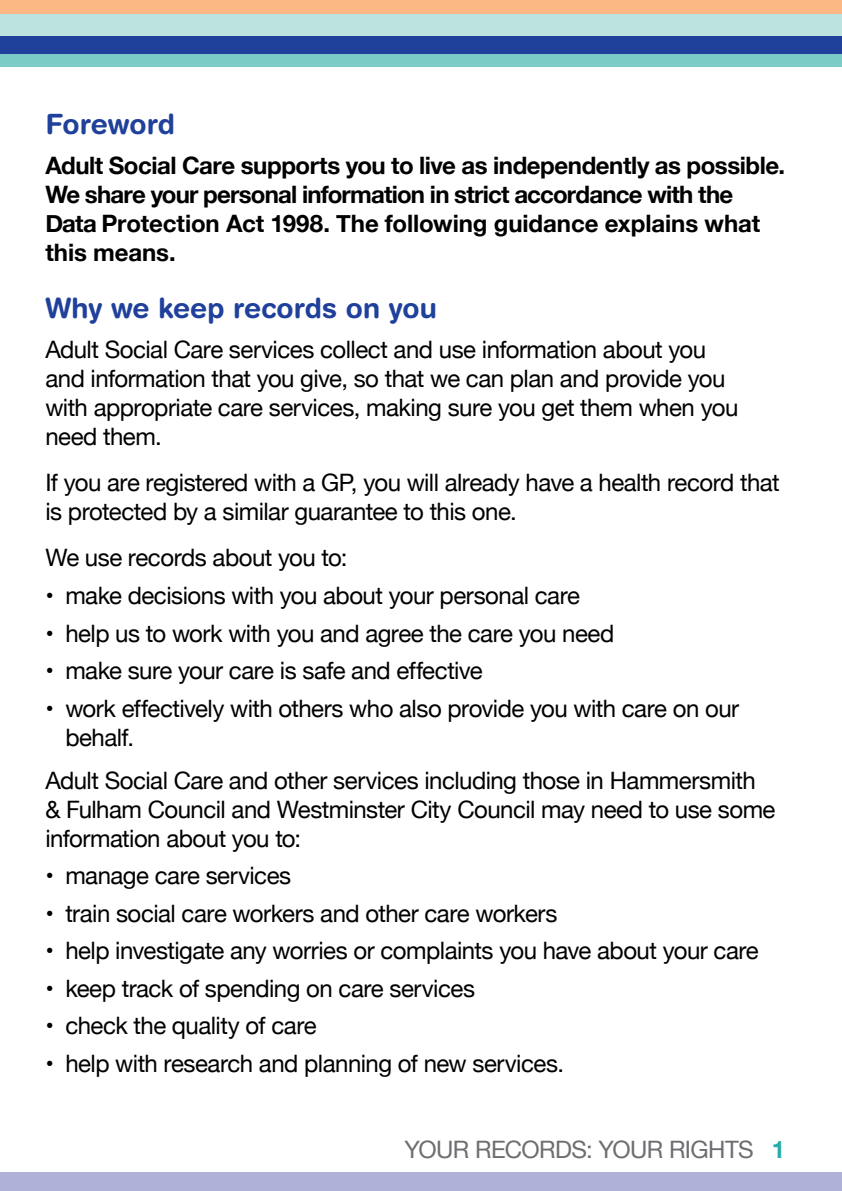
<style>
.page{position:relative;width:842px;height:1191px;background:#fff}
.page>*{position:absolute;margin:0;border:0;box-sizing:border-box;transform-origin:0 0}
.t1{font:700 28px "Helvetica Rounded LT Std";letter-spacing:-.005em;color:#20419b}
.t2{font:24px/29px "Helvetica Neue";letter-spacing:-.02em;color:#000}
.t3{font:700 24px/29px "Helvetica Neue";letter-spacing:-.02em;color:#000}
.t4{font:24px "Helvetica Neue";letter-spacing:-.025em;color:#6d6e71}
.s1{font-weight:700;color:#27ada9}
</style>
<div class="page">
<div style="left:0;top:14px;width:842px;height:22px;background:#bde3e0"></div>
<div style="left:0;top:36px;width:842px;height:18px;background:#20419b"></div>
<div style="left:0;top:54px;width:842px;height:13px;background:#7bccc6"></div>
<div style="left:0;top:1173px;width:842px;height:18px;background:#afb1d9"></div>
<div style="left:0;top:0;width:842px;height:14px;background:#fbb885"></div>
<p class="t1" style="left:45px;top:107px;width:131px">Foreword</p>
<p class="t3" style="left:45px;top:152px;width:741px">Adult Social Care supports you to live as independently as possible.<br>We share your personal information in strict accordance with the Data Protection Act 1998. The following guidance explains what this means.</p>
<p class="t1" style="left:45px;top:291px;width:393px">Why we keep records on you</p>
<p class="t2" style="left:45px;top:337px;width:694px">Adult Social Care services collect and use information about you and information that you give, so that we can plan and provide you with appropriate care services, making sure you get them when you need them.</p>
<p class="t2" style="left:45px;top:470px;width:736px">If you are registered with a GP, you will already have a health record that is protected by a similar guarantee to this one.</p>
<p class="t2" style="left:45px;top:545px;width:304px">We use records about you to:</p>
<p class="t2" style="left:45px;top:582px;width:536px">• make decisions with you about your personal care</p>
<p class="t2" style="left:45px;top:620px;width:570px">• help us to work with you and agree the care you need</p>
<p class="t2" style="left:45px;top:657px;width:439px">• make sure your care is safe and effective</p>
<p class="t2" style="left:65px;top:695px;width:675px;text-indent:-20px">• work effectively with others who also provide you with care on our behalf.</p>
<p class="t2" style="left:45px;top:767px;width:732px">Adult Social Care and other services including those in Hammersmith &amp; Fulham Council and Westminster City Council may need to use some information about you to:</p>
<p class="t2" style="left:45px;top:862px;width:247px">• manage care services</p>
<p class="t2" style="left:45px;top:900px;width:514px">• train social care workers and other care workers</p>
<p class="t2" style="left:45px;top:937px;width:715px">• help investigate any worries or complaints you have about your care</p>
<p class="t2" style="left:45px;top:975px;width:431px">• keep track of spending on care services</p>
<p class="t2" style="left:45px;top:1012px;width:273px">• check the quality of care</p>
<p class="t2" style="left:45px;top:1050px;width:520px">• help with research and planning of new services.</p>
<p class="t4" style="left:405px;top:1131px;width:382px">Your records: your rights <span class="s1">1</span></p>
</div>
